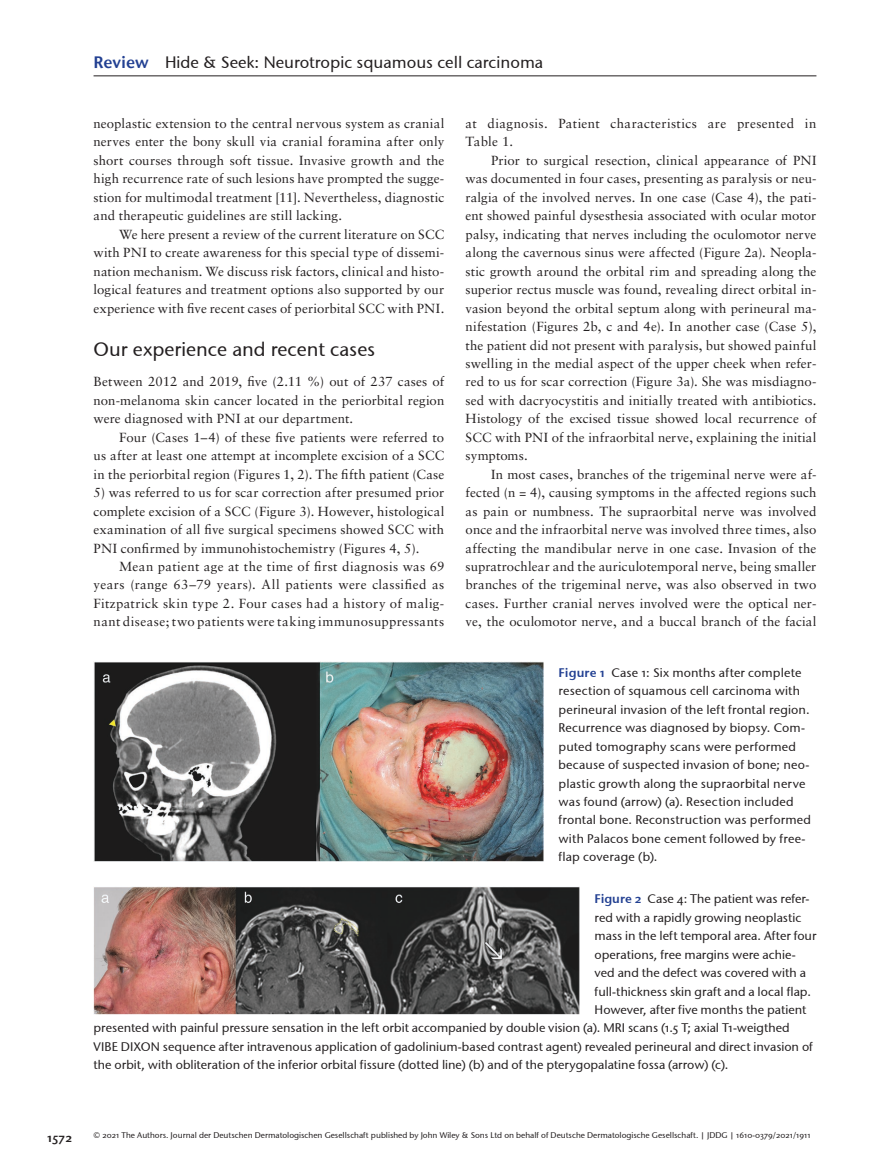
<style>
.page{position:relative;width:893px;height:1174px;background:#fff}
.page>*{position:absolute;margin:0;border:0;box-sizing:border-box;transform-origin:0 0}
.t1{font:19.5px "Stone Sans OSITCTT Medium";color:#231f20}
.t2{font:16.5px "Stone Sans OSITCTT Medium";color:#231f20}
.t3{font:13.2px/18.5px "Sabon";letter-spacing:.015em;color:#231f20;text-align:justify}
.t4{font:12.45px/18.5px "Stone Sans OSITCTT Medium";letter-spacing:.005em;color:#231f20}
.t5{font:12.45px "Stone Sans Sem OSITCTT Semi";color:#231f20}
.t6{font:8.25px "Stone Sans OSITCTT Medium";color:#231f20}
.s1{font-family:"Stone Sans ITC Semi";color:#224092}
.s2{font-family:"Stone Sans Sem OSITCTT Semi";color:#224092}
</style>
<div class="page">
<hr style="left:94px;top:76px;width:722px;height:1px;background:#231f20">
<img style="left:94px;top:661px;width:449px;height:200px">
<img style="left:94px;top:886px;width:486px;height:128px">
<p class="t2" style="left:94px;top:52px;width:451px"><span class="s1">Review</span> Hide &amp; Seek: Neurotropic squamous cell carcinoma</p>
<p class="t3" style="left:94px;top:114px;width:352px">neoplastic extension to the central nervous system as cranial nerves enter the bony skull via cranial foramina after only short courses through soft tissue. Invasive growth and the high recurrence rate of such lesions have prompted the sugge&shy;stion for multimodal treatment [11]. Nevertheless, diagnostic and therapeutic guidelines are still lacking.</p>
<p class="t3" style="left:94px;top:225px;width:352px;text-indent:26px">We here present a review of the current literature on SCC with PNI to create awareness for this special type of dissemi&shy;nation mechanism. We discuss risk factors, clinical and histo&shy;logical features and treatment options also supported by our experience with five recent cases of periorbital SCC with PNI.</p>
<h1 class="t1" style="left:94px;top:337px;width:283px">Our experience and recent cases</h1>
<p class="t3" style="left:94px;top:372px;width:352px">Between 2012 and 2019, five (2.11 %) out of 237 cases of non-melanoma skin cancer located in the periorbital region were diagnosed with PNI at our department.</p>
<p class="t3" style="left:94px;top:428px;width:352px;text-indent:26px">Four (Cases 1–4) of these five patients were referred to us after at least one attempt at incomplete excision of a SCC in the periorbital region (Figures 1, 2). The fifth patient (Case</p>
<p class="t3" style="left:94px;top:483px;width:352px">5) was referred to us for scar correction after presumed prior complete excision of a SCC (Figure 3). However, histological examination of all five surgical specimens showed SCC with PNI confirmed by immunohistochemistry (Figures 4, 5).</p>
<p class="t3" style="left:94px;top:557px;width:352px;text-indent:26px">Mean patient age at the time of first diagnosis was 69 years (range 63–79 years). All patients were classified as Fitzpatrick skin type 2. Four cases had a history of malig&shy;nant disease; two patients were taking immunosuppressants</p>
<p class="t3" style="left:466px;top:114px;width:352px">at diagnosis. Patient characteristics are presented in<br>Table 1.</p>
<p class="t3" style="left:466px;top:151px;width:352px;text-indent:26px">Prior to surgical resection, clinical appearance of PNI was documented in four cases, presenting as paralysis or neu&shy;ralgia of the involved nerves. In one case (Case 4), the pati&shy;ent showed painful dysesthesia associated with ocular motor palsy, indicating that nerves including the oculomotor nerve along the cavernous sinus were affected (Figure 2a). Neopla&shy;stic growth around the orbital rim and spreading along the superior rectus muscle was found, revealing direct orbital in&shy;vasion beyond the orbital septum along with perineural ma&shy;nifestation (Figures 2b, c and 4e). In another case (Case 5), the patient did not present with paralysis, but showed painful swelling in the medial aspect of the upper cheek when refer&shy;red to us for scar correction (Figure 3a). She was misdiagno&shy;sed with dacryocystitis and initially treated with antibiotics.<br>Histology of the excised tissue showed local recurrence of SCC with PNI of the infraorbital nerve, explaining the initial symptoms.</p>
<p class="t3" style="left:466px;top:465px;width:352px;text-indent:26px">In most cases, branches of the trigeminal nerve were af&shy;fected (n = 4), causing symptoms in the affected regions such as pain or numbness. The supraorbital nerve was involved once and the infraorbital nerve was involved three times, also affecting the mandibular nerve in one case. Invasion of the supratrochlear and the auriculotemporal nerve, being smaller branches of the trigeminal nerve, was also observed in two cases. Further cranial nerves involved were the optical ner&shy;ve, the oculomotor nerve, and a buccal branch of the facial</p>
<p class="t4" style="left:558px;top:663px;width:254px"><span class="s2">Figure 1</span> Case 1: Six months after complete resection of squamous cell carcinoma with perineural invasion of the left frontal region.<br>Recurrence was diagnosed by biopsy. Com&shy;puted tomography scans were performed because of suspected invasion of bone; neo&shy;plastic growth along the supraorbital nerve was found (arrow) (a). Resection included frontal bone. Reconstruction was performed with Palacos bone cement followed by free&shy;flap coverage (b).</p>
<p class="t4" style="left:595px;top:890px;width:216px"><span class="s2">Figure 2</span> Case 4: The patient was refer-</p>
<p class="t4" style="left:595px;top:908px;width:208px">red with a rapidly growing neoplastic</p>
<p class="t4" style="left:595px;top:926px;width:223px">mass in the left temporal area. After four</p>
<p class="t4" style="left:595px;top:945px;width:203px">operations, free margins were achie-</p>
<p class="t4" style="left:595px;top:963px;width:213px">ved and the defect was covered with a</p>
<p class="t4" style="left:595px;top:982px;width:218px">full-thickness skin graft and a local flap.</p>
<p class="t4" style="left:595px;top:1000px;width:213px">However, after five months the patient</p>
<p class="t4" style="left:94px;top:1018px;width:698px">presented with painful pressure sensation in the left orbit accompanied by double vision (a). MRI scans (1.5 T; axial T1-weigthed</p>
<p class="t4" style="left:94px;top:1037px;width:721px">VIBE DIXON sequence after intravenous application of gadolinium-based contrast agent) revealed perineural and direct invasion of</p>
<p class="t4" style="left:94px;top:1055px;width:636px">the orbit, with obliteration of the inferior orbital fissure (dotted line) (b) and of the pterygopalatine fossa (arrow) (c).</p>
<p class="t5" style="left:47px;top:1130px;width:27px">1572</p>
<p class="t6" style="left:94px;top:1130px;width:719px">© 2021 The Authors. Journal der Deutschen Dermatologischen Gesellschaft published by John Wiley &amp; Sons Ltd on behalf of Deutsche Dermatologische Gesellschaft. | JDDG | 1610-0379/2021/1911</p>
</div>
